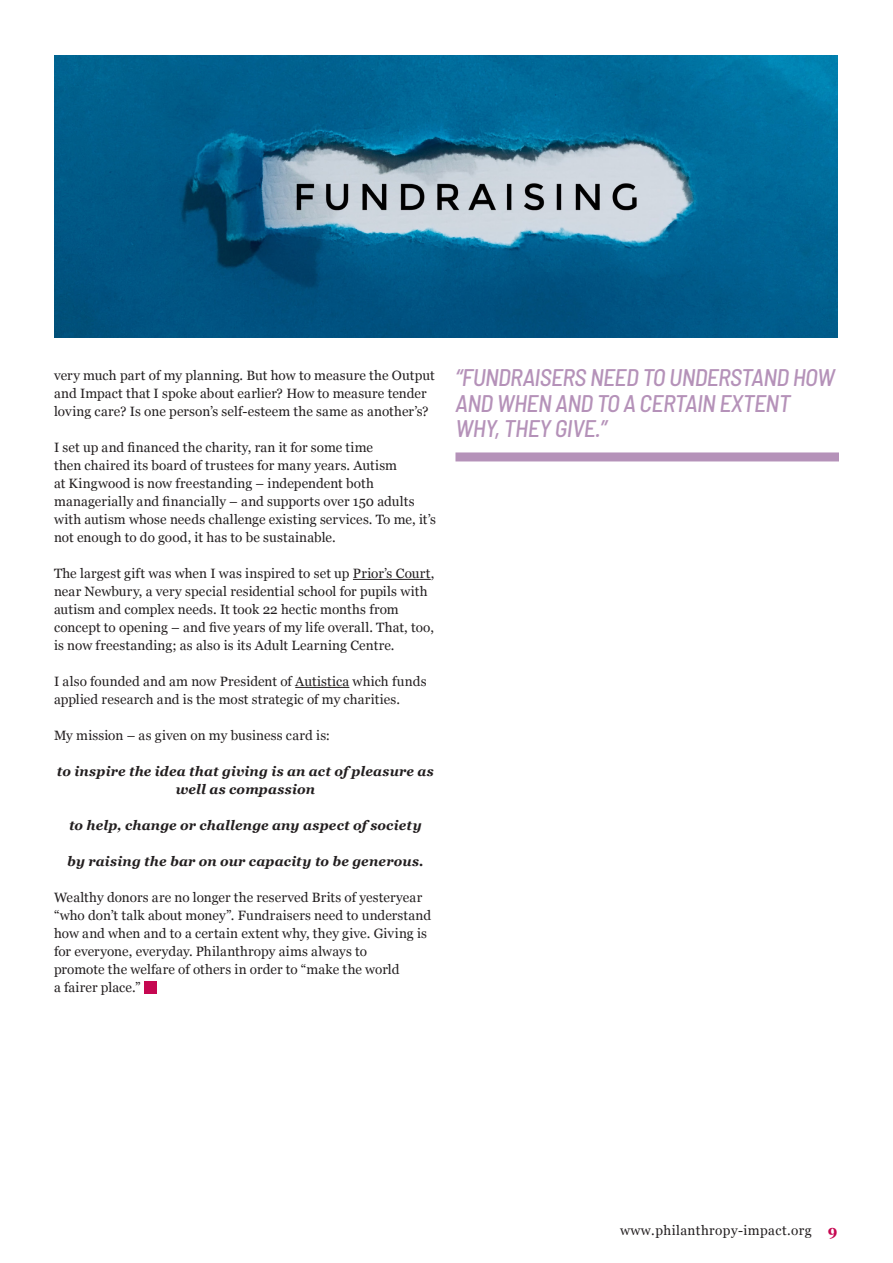
<style>
.page{position:relative;width:893px;height:1263px;background:#fff}
.page>*{position:absolute;margin:0;border:0;box-sizing:border-box;transform-origin:0 0}
.Quote_large{font:italic 500 semi-condensed 24px/25.5px "Barlow";letter-spacing:-.02em;color:#b592b9}
.Body_Text{font:13.5px/18px "Georgia";letter-spacing:.01em;color:#231f20}
.Body_Text-2{font:italic 700 13.5px/18px "Georgia";letter-spacing:.01em;color:#231f20;text-align:center}
.Body_Text-3{font:13.5px "Georgia";letter-spacing:.03em;color:#231f20}
.s1{font-weight:700;font-size:15px;color:#c60751}
</style>
<div class="page">
<hr style="left:353px;top:579px;width:78px;height:1px;background:#231f20">
<hr style="left:295px;top:687px;width:54px;height:1px;background:#231f20">
<div style="left:144px;top:981px;width:13px;height:13px;background:#c60751"></div>
<div style="left:455px;top:452px;width:384px;height:9px;background:#b592b9"></div>
<img style="left:54px;top:55px;width:784px;height:283px">
<p class="Body_Text" style="left:54px;top:366px;width:382px">very much part of my planning. But how to measure the Output and Impact that I spoke about earlier? How to measure tender loving care? Is one person’s self-esteem the same as another’s?</p>
<p class="Body_Text" style="left:54px;top:438px;width:384px">I set up and financed the charity, ran it for some time<br>then chaired its board of trustees for many years. Autism<br>at Kingwood is now freestanding – independent both managerially and financially – and supports over 150 adults with autism whose needs challenge existing services. To me, it’s not enough to do good, it has to be sustainable.</p>
<p class="Body_Text" style="left:54px;top:564px;width:382px">The largest gift was when I was inspired to set up Prior’s Court, near Newbury, a very special residential school for pupils with autism and complex needs. It took 22 hectic months from concept to opening – and five years of my life overall. That, too, is now freestanding; as also is its Adult Learning Centre.</p>
<p class="Body_Text" style="left:54px;top:672px;width:374px">I also founded and am now President of Autistica which funds applied research and is the most strategic of my charities.</p>
<p class="Body_Text" style="left:54px;top:726px;width:278px">My mission – as given on my business card is:</p>
<p class="Body_Text-2" style="left:57px;top:762px;width:379px">to inspire the idea that giving is an act of pleasure as well as compassion</p>
<p class="Body_Text-2" style="left:69px;top:816px;width:354px">to help, change or challenge any aspect of society</p>
<p class="Body_Text-2" style="left:67px;top:852px;width:358px">by raising the bar on our capacity to be generous.</p>
<p class="Body_Text" style="left:54px;top:888px;width:379px">Wealthy donors are no longer the reserved Brits of yesteryear “who don’t talk about money”. Fundraisers need to understand how and when and to a certain extent why, they give. Giving is for everyone, everyday. Philanthropy aims always to<br>promote the welfare of others in order to “make the world<br>a fairer place.”</p>
<p class="Quote_large" style="left:455px;top:363px;width:381px">“FUNDRAISERS NEED TO UNDERSTAND HOW<br>AND WHEN AND TO A CERTAIN EXTENT<br>WHY, THEY GIVE.”</p>
<p class="Body_Text-3" style="left:620px;top:1221px;width:219px">www.philanthropy-impact.org <span class="s1">9</span></p>
</div>
